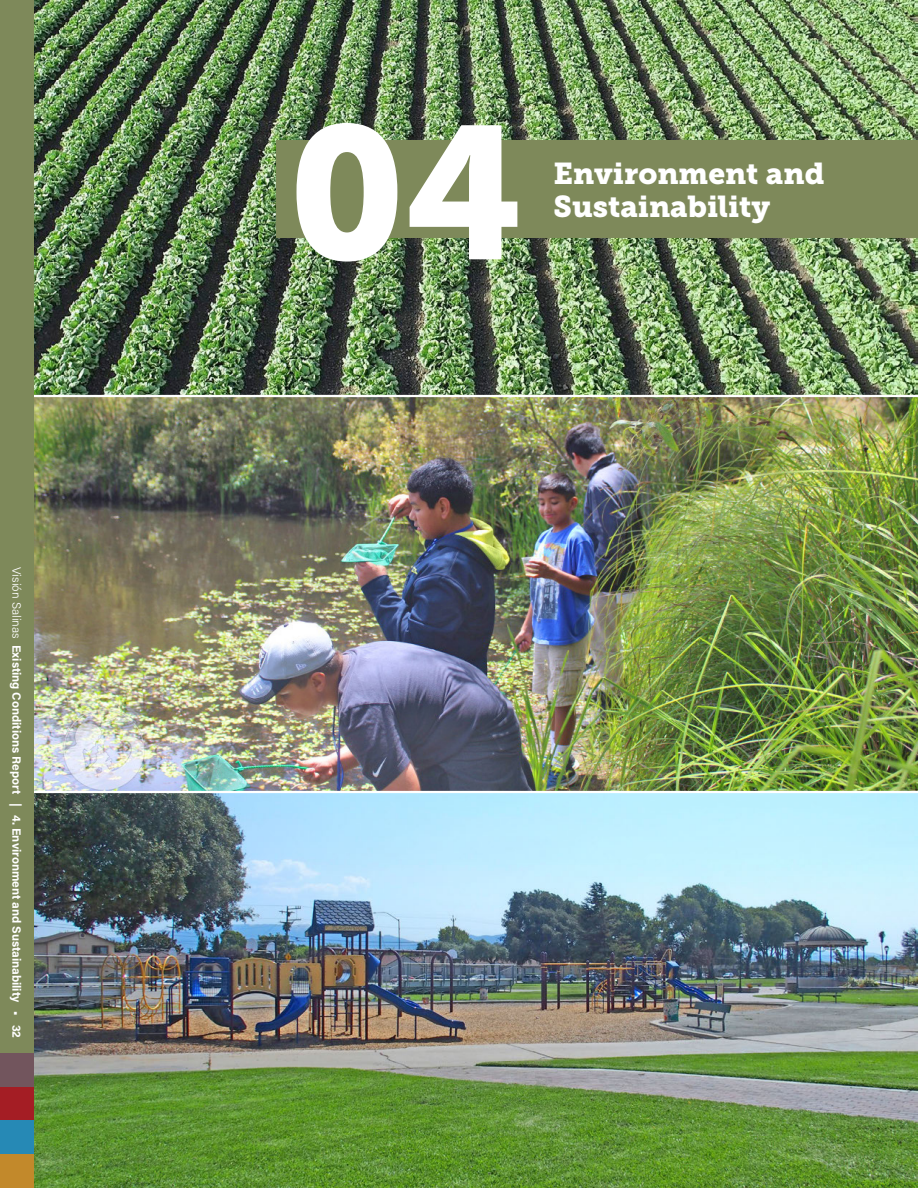
<style>
.page{position:relative;width:918px;height:1188px;background:#fff}
.page>*{position:absolute;margin:0;border:0;box-sizing:border-box;transform-origin:0 0}
.t1{font:187.5px "Museo Slab 900";color:#fff}
.t2{font:30px/33px "Museo Slab 900";color:#fff}
.t3{font:700 12px "Acumin Pro";color:#fff}
.s1{font-weight:300}
.s2{font-weight:400}
</style>
<div class="page">
<img style="left:34px;top:0;width:884px;height:1188px">
<hr style="left:0;top:395px;width:918px;height:2px;background:#fff">
<hr style="left:0;top:791px;width:918px;height:2px;background:#fff">
<div style="left:0;top:1053px;width:34px;height:34px;background:#72555d"></div>
<div style="left:0;top:0;width:34px;height:1053px;background:#7e895a"></div>
<div style="left:0;top:1087px;width:34px;height:33px;background:#a41d24"></div>
<div style="left:0;top:1120px;width:34px;height:34px;background:#2689b5"></div>
<div style="left:0;top:1154px;width:34px;height:34px;background:#c2892b"></div>
<div style="left:277px;top:140px;width:641px;height:98px;background:#7e895a"></div>
<p class="t3" style="left:25px;top:567px;width:472px;rotate:90deg"><span class="s1">Visión Salinas</span> Existing Conditions Report | 4. Environment and Sustainability <span class="s2">■</span> 32</p>
<h1 class="t1" style="left:288px;top:85px;width:238px">04</h1>
<h2 class="t2" style="left:554px;top:157px;width:273px">Environment and<br>Sustainability</h2>
</div>
